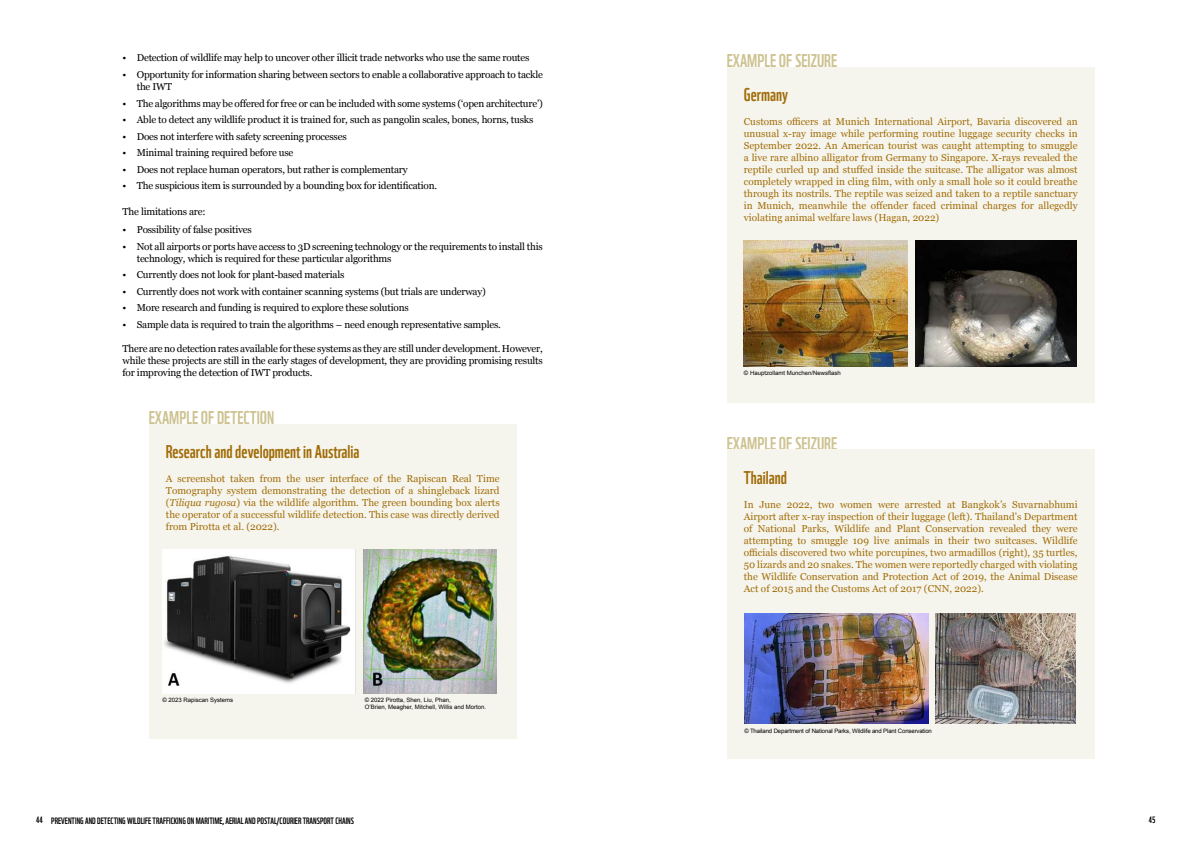
<style>
.page{position:relative;width:1191px;height:842px;background:#fff}
.page>*{position:absolute;margin:0;border:0;box-sizing:border-box;transform-origin:0 0}
.t1{font:18px "WWF";color:#cec290}
.t2{font:18px "WWF";color:#a16d0a}
.t3{font:10px/12px "Georgia";color:#a16d0a;text-align:justify}
.t4{font:10px/12px "Georgia";letter-spacing:-.02em;color:#000}
.t5{font:9px "WWF";color:#000}
.t6{font:6px/7px "Arial";color:#000}
.t7{font:6px "Arial";letter-spacing:-.02em;color:#000}
.s1{font-style:italic}
</style>
<div class="page">
<div style="left:149px;top:424px;width:367px;height:314px;background:#f6f5ed"></div>
<div style="left:727px;top:67px;width:367px;height:336px;background:#f6f5ed"></div>
<img style="left:744px;top:241px;width:164px;height:126px">
<img style="left:915px;top:241px;width:161px;height:126px">
<div style="left:727px;top:450px;width:367px;height:309px;background:#f6f5ed"></div>
<img style="left:744px;top:613px;width:184px;height:110px">
<img style="left:935px;top:613px;width:140px;height:110px">
<img style="left:162px;top:550px;width:184px;height:143px">
<img style="left:346px;top:549px;width:150px;height:144px">
<p class="t4" style="left:123px;top:52px;width:408px">• Detection of wildlife may help to uncover other illicit trade networks who use the same routes</p>
<p class="t4" style="left:137px;top:68px;width:407px;text-indent:-14px">• Opportunity for information sharing between sectors to enable a collaborative approach to tackle the IWT</p>
<p class="t4" style="left:123px;top:97px;width:422px">• The algorithms may be offered for free or can be included with some systems (‘open architecture’)</p>
<p class="t4" style="left:123px;top:113px;width:412px">• Able to detect any wildlife product it is trained for, such as pangolin scales, bones, horns, tusks</p>
<p class="t4" style="left:123px;top:130px;width:226px">• Does not interfere with safety screening processes</p>
<p class="t4" style="left:123px;top:146px;width:172px">• Minimal training required before use</p>
<p class="t4" style="left:123px;top:163px;width:287px">• Does not replace human operators, but rather is complementary</p>
<p class="t4" style="left:123px;top:179px;width:316px">• The suspicious item is surrounded by a bounding box for identification.</p>
<p class="t4" style="left:123px;top:206px;width:84px">The limitations are:</p>
<p class="t4" style="left:123px;top:223px;width:131px">• Possibility of false positives</p>
<p class="t4" style="left:137px;top:240px;width:407px;text-indent:-14px">• Not all airports or ports have access to 3D screening technology or the requirements to install this technology, which is required for these particular algorithms</p>
<p class="t4" style="left:123px;top:268px;width:223px">• Currently does not look for plant-based materials</p>
<p class="t4" style="left:123px;top:285px;width:365px">• Currently does not work with container scanning systems (but trials are underway)</p>
<p class="t4" style="left:123px;top:301px;width:288px">• More research and funding is required to explore these solutions</p>
<p class="t4" style="left:123px;top:318px;width:380px">• Sample data is required to train the algorithms – need enough representative samples.</p>
<p class="t4" style="left:123px;top:342px;width:422px;text-align:justify">There are no detection rates available for these systems as they are still under development. However, while these projects are still in the early stages of development, they are providing promising results for improving the detection of IWT products.</p>
<h1 class="t1" style="left:149px;top:403px;width:127px">EXAMPLE OF DETECTION</h1>
<h1 class="t2" style="left:166px;top:438px;width:195px">Research and development in Australia</h1>
<p class="t3" style="left:166px;top:472px;width:335px">A screenshot taken from the user interface of the Rapiscan Real Time Tomography system demonstrating the detection of a shingleback lizard (<span class="s1">Tiliqua rugosa</span>) via the wildlife algorithm. The green bounding box alerts the operator of a successful wildlife detection. This case was directly derived from Pirotta et al. (2022).</p>
<p class="t6" style="left:162px;top:697px;width:72px">© 2023 Rapiscan Systems</p>
<p class="t6" style="left:365px;top:697px;width:123px">© 2022 Pirotta, Shen, Liu, Phan,<br>O’Brien, Meagher, Mitchell, Willis and Morton.</p>
<h1 class="t1" style="left:727px;top:46px;width:112px">EXAMPLE OF SEIZURE</h1>
<h1 class="t2" style="left:744px;top:81px;width:46px">Germany</h1>
<p class="t3" style="left:744px;top:115px;width:335px">Customs officers at Munich International Airport, Bavaria discovered an unusual x-ray image while performing routine luggage security checks in September 2022. An American tourist was caught attempting to smuggle a live rare albino alligator from Germany to Singapore. X-rays revealed the reptile curled up and stuffed inside the suitcase. The alligator was almost completely wrapped in cling film, with only a small hole so it could breathe through its nostrils. The reptile was seized and taken to a reptile sanctuary in Munich, meanwhile the offender faced criminal charges for allegedly violating animal welfare laws (Hagan, 2022)</p>
<p class="t6" style="left:744px;top:369px;width:98px">© Hauptzollamt Munchen/Newsflash</p>
<h1 class="t1" style="left:727px;top:429px;width:112px">EXAMPLE OF SEIZURE</h1>
<h1 class="t2" style="left:744px;top:464px;width:45px">Thailand</h1>
<p class="t3" style="left:744px;top:498px;width:335px">In June 2022, two women were arrested at Bangkok’s Suvarnabhumi Airport after x-ray inspection of their luggage (left). Thailand’s Department of National Parks, Wildlife and Plant Conservation revealed they were attempting to smuggle 109 live animals in their two suitcases. Wildlife officials discovered two white porcupines, two armadillos (right), 35 turtles, 50 lizards and 20 snakes. The women were reportedly charged with violating the Wildlife Conservation and Protection Act of 2019, the Animal Disease Act of 2015 and the Customs Act of 2017 (CNN, 2022).</p>
<p class="t7" style="left:744px;top:726px;width:189px">© Thailand Department of National Parks, Wildlife and Plant Conservation</p>
<p class="t5" style="left:36px;top:814px;width:319px">44 PREVENTING AND DETECTING WILDLIFE TRAFFICKING ON MARITIME, AERIAL AND POSTAL/COURIER TRANSPORT CHAINS</p>
<p class="t5" style="left:1148px;top:813px;width:8px">45</p>
</div>
